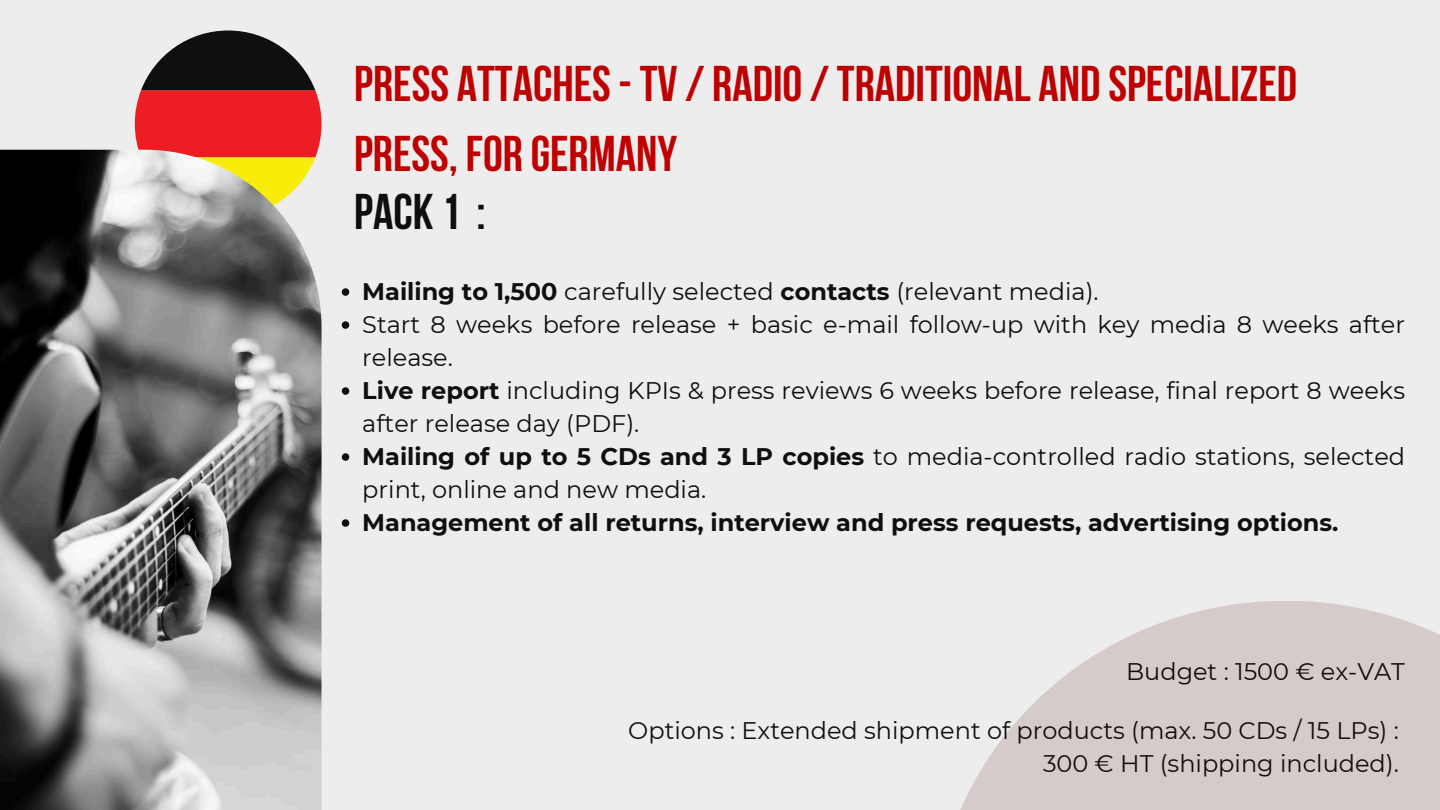
<style>
.page{position:relative;width:1440px;height:810px;background:#ededed}
.page>*{position:absolute;margin:0;border:0;box-sizing:border-box;transform-origin:0 0}
.t1{font:700 50px/69.8px "Bebas Neue";color:#bf0000}
.t2{font:700 50px "Bebas Neue";color:#100f0d}
.t3{font:24px/33px "Montserrat";color:#100f0d}
.t4{font:700 24px "Montserrat";color:#100f0d}
.s1{font-weight:700}
</style>
<div class="page">
<svg style="left:135px;top:31px;width:187px;height:119px"></svg>
<img style="left:0;top:150px;width:322px;height:660px">
<svg style="left:960px;top:601px;width:480px;height:209px;fill:#d6cbcb"></svg>
<svg style="left:342px;top:288px;width:7px;height:8px"></svg>
<svg style="left:342px;top:321px;width:7px;height:8px"></svg>
<svg style="left:342px;top:387px;width:7px;height:8px"></svg>
<svg style="left:342px;top:453px;width:7px;height:8px"></svg>
<svg style="left:342px;top:519px;width:7px;height:8px"></svg>
<h1 class="t1" style="left:354px;top:48px;width:945px">PRESS ATTACHES - TV / RADIO / TRADITIONAL AND SPECIALIZED<br>PRESS, FOR GERMANY</h1>
<h1 class="t2" style="left:354px;top:185px;width:133px">PACK 1 :</h1>
<p class="t3" style="left:362px;top:274px;width:1044px"><span class="s1">Mailing to 1,500</span> carefully selected <span class="s1">contacts</span> (relevant media).<br>Start 8 weeks before release + basic e-mail follow-up with key media 8 weeks after release.<br><span class="s1">Live report</span> including KPIs &amp; press reviews 6 weeks before release, final report 8 weeks after release day (PDF).<br><span class="s1">Mailing of up to 5 CDs and 3 LP copies</span> to media-controlled radio stations, selected print, online and new media.</p>
<p class="t4" style="left:362px;top:505px;width:978px">Management of all returns, interview and press requests, advertising options.</p>
<p class="t3" style="left:1126px;top:654px;width:280px">Budget : 1500 € ex-VAT</p>
<p class="t3" style="left:628px;top:713px;width:772px;text-align:right">Options : Extended shipment of products (max. 50 CDs / 15 LPs) :<br>300 € HT (shipping included).</p>
</div>
